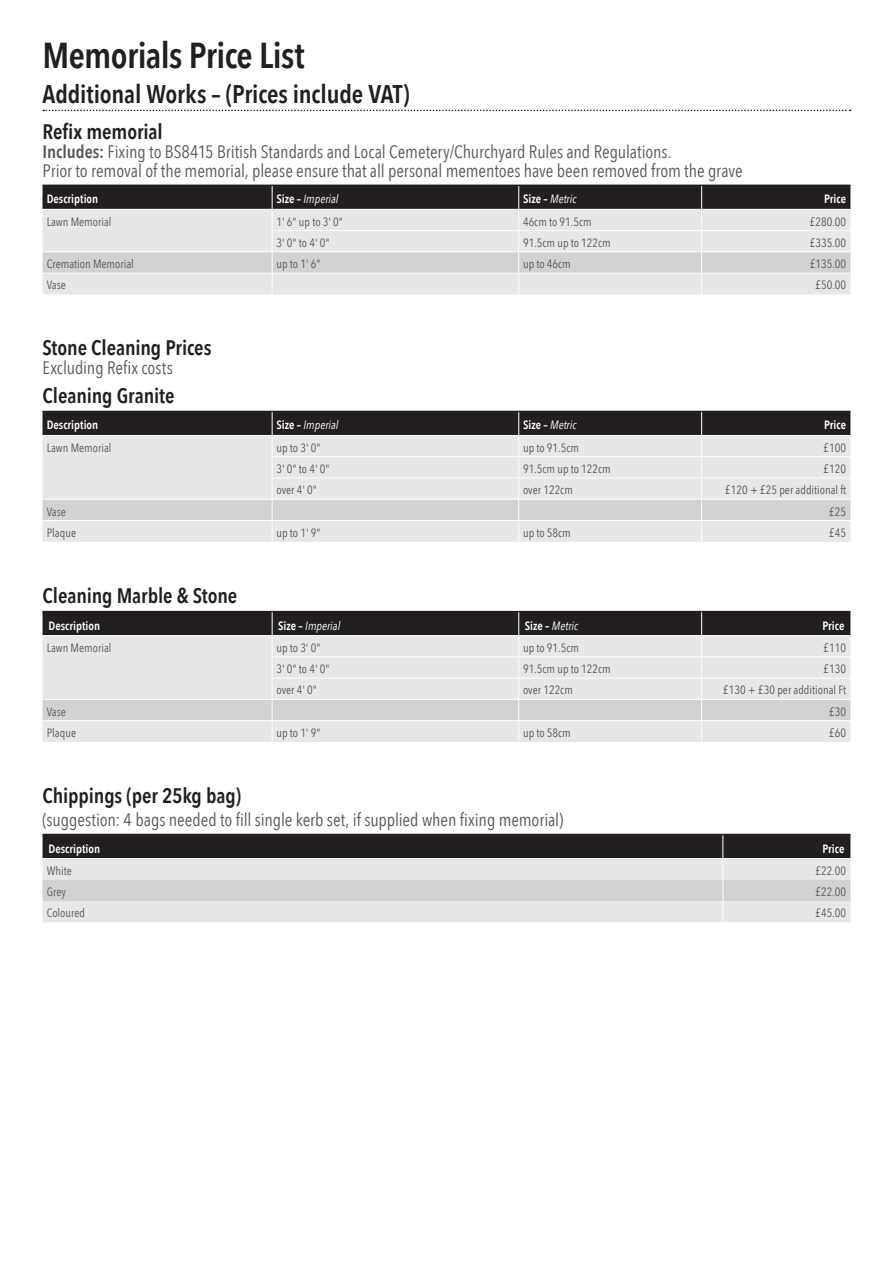
<style>
.page{position:relative;width:893px;height:1263px;background:#fff}
.page>*{position:absolute;margin:0;border:0;box-sizing:border-box;transform-origin:0 0}
.t1{font:600 36px "Avenir Next Condensed";letter-spacing:-.02em;color:#231f20}
.t2{font:600 25.5px "Avenir Next Condensed";letter-spacing:-.005em;color:#231f20}
.t3{font:600 21px "Avenir Next Condensed";letter-spacing:-.005em;color:#231f20}
.t4{font:18px/18.8px "Avenir Next Condensed";letter-spacing:-.005em;color:#57585a}
.t5{font:12px "Avenir Next Condensed";color:#57585a}
.t6{font:italic 12px "Avenir Next Condensed";color:#fff}
.t7{font:600 12px "Avenir Next Condensed";color:#fff}
.s1{font-weight:600}
.s2{font-weight:600;font-style:normal}
</style>
<div class="page">
<svg style="left:43px;top:110px;width:808px;height:1px"></svg>
<svg style="left:43px;top:185px;width:807px;height:109px;background:#b8b8b9"></svg>
<svg style="left:43px;top:411px;width:807px;height:131px;background:#c0c0c1"></svg>
<hr style="left:43px;top:611px;width:229px;height:1px;background:#231f20">
<hr style="left:272px;top:611px;width:247px;height:1px;background:#231f20">
<hr style="left:519px;top:611px;width:183px;height:1px;background:#231f20">
<hr style="left:702px;top:611px;width:148px;height:1px;background:#231f20">
<svg style="left:43px;top:612px;width:807px;height:130px;background:#c1c1c3"></svg>
<svg style="left:43px;top:834px;width:807px;height:88px;background:#acabad"></svg>
<h1 class="t1" style="left:43px;top:24px;width:264px">Memorials Price List</h1>
<h2 class="t2" style="left:43px;top:72px;width:369px">Additional Works – (Prices include VAT)</h2>
<h3 class="t3" style="left:43px;top:114px;width:122px">Refix memorial</h3>
<h3 class="t4" style="left:43px;top:142px;width:702px"><span class="s1">Includes:</span> Fixing to BS8415 British Standards and Local Cemetery/Churchyard Rules and Regulations.<br>Prior to removal of the memorial, please ensure that all personal mementoes have been removed from the grave</h3>
<p class="t7" style="left:47px;top:189px;width:53px">Description</p>
<p class="t6" style="left:276px;top:192px;width:64px"><span class="s2">Size –</span> Imperial</p>
<p class="t6" style="left:523px;top:192px;width:55px"><span class="s2">Size –</span> Metric</p>
<p class="t7" style="left:824px;top:189px;width:23px">Price</p>
<p class="t5" style="left:47px;top:211px;width:66px">Lawn Memorial</p>
<p class="t5" style="left:276px;top:211px;width:68px">1' 6" up to 3' 0"</p>
<p class="t5" style="left:523px;top:211px;width:70px">46cm to 91.5cm</p>
<p class="t5" style="left:810px;top:211px;width:38px">£280.00</p>
<p class="t5" style="left:276px;top:232px;width:55px">3' 0" to 4' 0"</p>
<p class="t5" style="left:523px;top:232px;width:89px">91.5cm up to 122cm</p>
<p class="t5" style="left:810px;top:232px;width:38px">£335.00</p>
<p class="t5" style="left:47px;top:254px;width:89px">Cremation Memorial</p>
<p class="t5" style="left:276px;top:254px;width:46px">up to 1' 6"</p>
<p class="t5" style="left:523px;top:254px;width:49px">up to 46cm</p>
<p class="t5" style="left:810px;top:254px;width:38px">£135.00</p>
<p class="t5" style="left:47px;top:275px;width:21px">Vase</p>
<p class="t5" style="left:815px;top:275px;width:32px">£50.00</p>
<h3 class="t3" style="left:43px;top:330px;width:170px">Stone Cleaning Prices</h3>
<h3 class="t4" style="left:43px;top:358px;width:132px">Excluding Refix costs</h3>
<h3 class="t3" style="left:43px;top:377px;width:134px">Cleaning Granite</h3>
<p class="t7" style="left:47px;top:415px;width:53px">Description</p>
<p class="t6" style="left:276px;top:418px;width:64px"><span class="s2">Size –</span> Imperial</p>
<p class="t6" style="left:523px;top:418px;width:55px"><span class="s2">Size –</span> Metric</p>
<p class="t7" style="left:824px;top:415px;width:23px">Price</p>
<p class="t5" style="left:47px;top:437px;width:66px">Lawn Memorial</p>
<p class="t5" style="left:276px;top:437px;width:46px">up to 3' 0"</p>
<p class="t5" style="left:523px;top:437px;width:58px">up to 91.5cm</p>
<p class="t5" style="left:824px;top:437px;width:24px">£100</p>
<p class="t5" style="left:276px;top:458px;width:55px">3' 0" to 4' 0"</p>
<p class="t5" style="left:523px;top:458px;width:89px">91.5cm up to 122cm</p>
<p class="t5" style="left:824px;top:458px;width:24px">£120</p>
<p class="t5" style="left:276px;top:480px;width:42px">over 4' 0"</p>
<p class="t5" style="left:523px;top:480px;width:51px">over 122cm</p>
<p class="t5" style="left:725px;top:480px;width:122px">£120 + £25 per additional ft</p>
<p class="t5" style="left:47px;top:501px;width:21px">Vase</p>
<p class="t5" style="left:829px;top:501px;width:18px">£25</p>
<p class="t5" style="left:47px;top:522px;width:31px">Plaque</p>
<p class="t5" style="left:276px;top:522px;width:46px">up to 1' 9"</p>
<p class="t5" style="left:523px;top:522px;width:49px">up to 58cm</p>
<p class="t5" style="left:829px;top:522px;width:18px">£45</p>
<h3 class="t3" style="left:43px;top:577px;width:196px">Cleaning Marble &amp; Stone</h3>
<p class="t7" style="left:49px;top:615px;width:53px">Description</p>
<p class="t6" style="left:278px;top:618px;width:64px"><span class="s2">Size –</span> Imperial</p>
<p class="t6" style="left:525px;top:618px;width:55px"><span class="s2">Size –</span> Metric</p>
<p class="t7" style="left:822px;top:615px;width:23px">Price</p>
<p class="t5" style="left:47px;top:637px;width:66px">Lawn Memorial</p>
<p class="t5" style="left:276px;top:637px;width:46px">up to 3' 0"</p>
<p class="t5" style="left:523px;top:637px;width:58px">up to 91.5cm</p>
<p class="t5" style="left:824px;top:637px;width:24px">£110</p>
<p class="t5" style="left:276px;top:659px;width:55px">3' 0" to 4' 0"</p>
<p class="t5" style="left:523px;top:659px;width:89px">91.5cm up to 122cm</p>
<p class="t5" style="left:824px;top:659px;width:24px">£130</p>
<p class="t5" style="left:276px;top:680px;width:42px">over 4' 0"</p>
<p class="t5" style="left:523px;top:680px;width:51px">over 122cm</p>
<p class="t5" style="left:723px;top:680px;width:125px">£130 + £30 per additional Ft</p>
<p class="t5" style="left:47px;top:701px;width:21px">Vase</p>
<p class="t5" style="left:829px;top:701px;width:18px">£30</p>
<p class="t5" style="left:47px;top:722px;width:31px">Plaque</p>
<p class="t5" style="left:276px;top:722px;width:46px">up to 1' 9"</p>
<p class="t5" style="left:523px;top:722px;width:49px">up to 58cm</p>
<p class="t5" style="left:829px;top:722px;width:18px">£60</p>
<h3 class="t3" style="left:43px;top:777px;width:200px">Chippings (per 25kg bag)</h3>
<h3 class="t4" style="left:43px;top:809px;width:522px">(suggestion: 4 bags needed to fill single kerb set, if supplied when fixing memorial)</h3>
<p class="t7" style="left:49px;top:838px;width:53px">Description</p>
<p class="t7" style="left:822px;top:838px;width:23px">Price</p>
<p class="t5" style="left:47px;top:860px;width:27px">White</p>
<p class="t5" style="left:815px;top:860px;width:32px">£22.00</p>
<p class="t5" style="left:47px;top:881px;width:21px">Grey</p>
<p class="t5" style="left:815px;top:881px;width:32px">£22.00</p>
<p class="t5" style="left:47px;top:903px;width:40px">Coloured</p>
<p class="t5" style="left:815px;top:903px;width:32px">£45.00</p>
</div>
